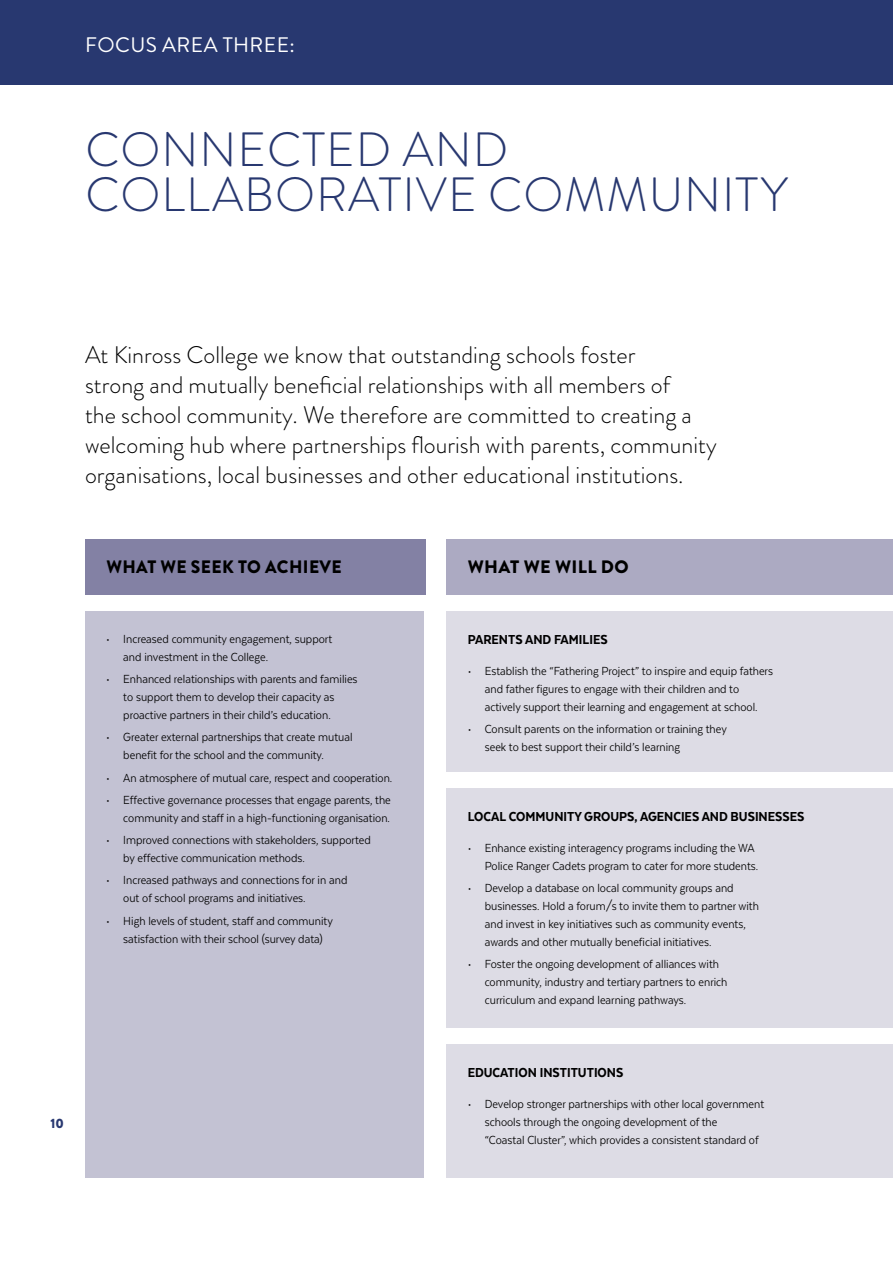
<style>
.page{position:relative;width:893px;height:1263px;background:#fff}
.page>*{position:absolute;margin:0;border:0;box-sizing:border-box;transform-origin:0 0}
.t1{font:300 48px/45px "Brandon Grotesque";letter-spacing:.02em;color:#283870}
.t2{font:300 24px/30px "Brandon Grotesque";color:#000}
.t3{font:21px "Brandon Grotesque";letter-spacing:.02em;color:#fff}
.t4{font:900 18px "Brandon Grotesque";letter-spacing:.02em;color:#000}
.t5{font:800 15px "Texta Narrow";color:#000}
.t6{font:13.5px/18px "Texta Narrow";color:#000}
.t7{font:900 13.5px "Brandon Grotesque";color:#283870}
</style>
<div class="page">
<div style="left:446px;top:611px;width:447px;height:160px;background:#dddce5"></div>
<div style="left:446px;top:788px;width:447px;height:240px;background:#dddce5"></div>
<div style="left:446px;top:1045px;width:447px;height:133px;background:#dddce5"></div>
<div style="left:446px;top:539px;width:447px;height:55px;background:#acaac2"></div>
<div style="left:85px;top:539px;width:340px;height:55px;background:#8381a4"></div>
<div style="left:85px;top:611px;width:338px;height:567px;background:#c3c2d3"></div>
<div style="left:0;top:0;width:893px;height:85px;background:#283870"></div>
<h3 class="t3" style="left:85px;top:30px;width:211px">FOCUS AREA THREE:</h3>
<h1 class="t1" style="left:85px;top:127px;width:704px">CONNECTED AND<br>COLLABORATIVE COMMUNITY</h1>
<p class="t2" style="left:85px;top:340px;width:633px">At Kinross College we know that outstanding schools foster<br>strong and mutually beneficial relationships with all members of<br>the school community. We therefore are committed to creating a welcoming hub where partnerships flourish with parents, community organisations, local businesses and other educational institutions.</p>
<p class="t7" style="left:50px;top:1114px;width:15px">10</p>
<h3 class="t4" style="left:106px;top:554px;width:237px">WHAT WE SEEK TO ACHIEVE</h3>
<h3 class="t4" style="left:468px;top:554px;width:162px">WHAT WE WILL DO</h3>
<p class="t6" style="left:123px;top:630px;width:210px;text-indent:-17px">• Increased community engagement, support and investment in the College.</p>
<p class="t6" style="left:123px;top:670px;width:236px;text-indent:-17px">• Enhanced relationships with parents and families to support them to develop their capacity as proactive partners in their child’s education.</p>
<p class="t6" style="left:123px;top:728px;width:231px;text-indent:-17px">• Greater external partnerships that create mutual benefit for the school and the community.</p>
<p class="t6" style="left:106px;top:768px;width:288px">• An atmosphere of mutual care, respect and cooperation.</p>
<p class="t6" style="left:106px;top:790px;width:286px;text-align:right">• Effective governance processes that engage parents, the community and staff in a high-functioning organisation.</p>
<p class="t6" style="left:123px;top:831px;width:249px;text-indent:-17px">• Improved connections with stakeholders, supported by effective communication methods.</p>
<p class="t6" style="left:123px;top:871px;width:226px;text-indent:-17px">• Increased pathways and connections for in and out of school programs and initiatives.</p>
<p class="t6" style="left:106px;top:911px;width:228px;text-align:center">• High levels of student, staff and community satisfaction with their school (survey data)</p>
<p class="t5" style="left:468px;top:632px;width:141px">PARENTS AND FAMILIES</p>
<p class="t6" style="left:485px;top:661px;width:290px;text-indent:-17px">• Establish the “Fathering Project” to inspire and equip fathers and father figures to engage with their children and to actively support their learning and engagement at school.</p>
<p class="t6" style="left:485px;top:720px;width:244px;text-indent:-17px">• Consult parents on the information or training they seek to best support their child’s learning</p>
<p class="t5" style="left:468px;top:809px;width:338px">LOCAL COMMUNITY GROUPS, AGENCIES AND BUSINESSES</p>
<p class="t6" style="left:468px;top:838px;width:292px;text-align:right">• Enhance existing interagency programs including the WA<br>Police Ranger Cadets program to cater for more students.</p>
<p class="t6" style="left:485px;top:879px;width:276px;text-indent:-17px">• Develop a database on local community groups and businesses. Hold a forum/s to invite them to partner with and invest in key initiatives such as community events, awards and other mutually beneficial initiatives.</p>
<p class="t6" style="left:485px;top:955px;width:244px;text-indent:-17px">• Foster the ongoing development of alliances with community, industry and tertiary partners to enrich curriculum and expand learning pathways.</p>
<p class="t5" style="left:468px;top:1065px;width:157px">EDUCATION INSTITUTIONS</p>
<p class="t6" style="left:485px;top:1095px;width:281px;text-indent:-17px">• Develop stronger partnerships with other local government schools through the ongoing development of the<br>“Coastal Cluster”, which provides a consistent standard of</p>
</div>
